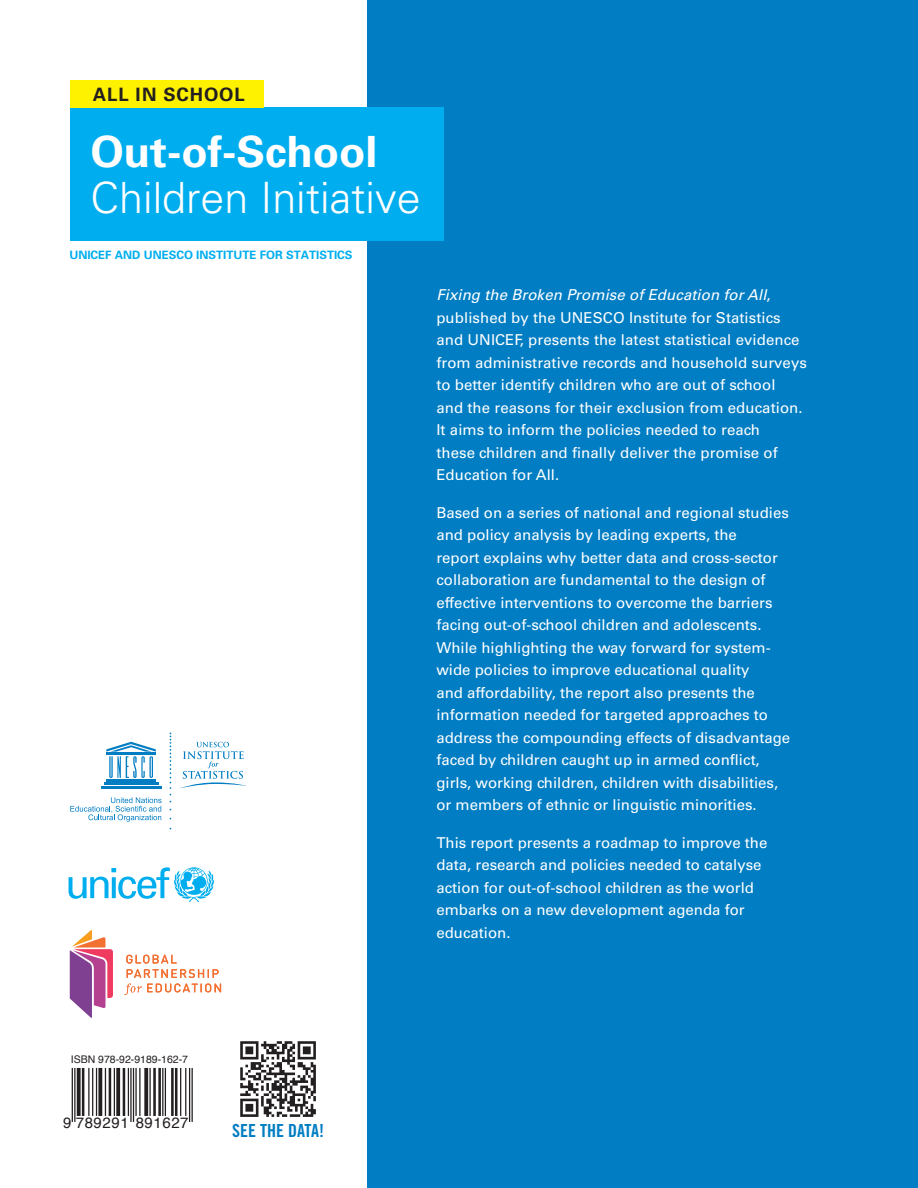
<style>
.page{position:relative;width:918px;height:1188px;background:#fff}
.page>*{position:absolute;margin:0;border:0;box-sizing:border-box;transform-origin:0 0}
.t1{font:300 43.05px "Univers";color:#fff}
.t2{font:700 43.05px "Univers";color:#fff}
.t3{font:700 18.45px "Univers";letter-spacing:.05em;color:#231f20}
.t4{font:18px "Trade Gothic Bold Cond Twenty";color:#007dc3}
.t5{font:15px/22.5px "Univers LT Std";color:#fff}
.t6{font:15px "Helvetica";letter-spacing:.04em;color:#231f20}
.t7{font:700 11.55px "Univers";color:#00aeef}
.t8{font:10.5px "Helvetica";color:#231f20}
.s1{font-style:italic}
</style>
<div class="page">
<div style="left:367px;top:0;width:551px;height:1188px;background:#007dc3"></div>
<div style="left:70px;top:107px;width:374px;height:134px;background:#00aeef"></div>
<div style="left:70px;top:80px;width:194px;height:27px;background:#fff200"></div>
<svg style="left:69px;top:930px;width:44px;height:88px"></svg>
<svg style="left:125px;top:955px;width:96px;height:40px"></svg>
<img style="left:240px;top:1041px;width:76px;height:76px">
<hr style="left:72px;top:1068px;width:1px;height:54px;background:#231f20">
<hr style="left:74px;top:1068px;width:1px;height:54px;background:#231f20">
<svg style="left:77px;top:1068px;width:4px;height:48px"></svg>
<hr style="left:82px;top:1068px;width:2px;height:48px;background:#231f20">
<hr style="left:88px;top:1068px;width:2px;height:48px;background:#231f20">
<hr style="left:92px;top:1068px;width:1px;height:48px;background:#231f20">
<hr style="left:96px;top:1068px;width:1px;height:48px;background:#231f20">
<svg style="left:98px;top:1068px;width:4px;height:48px"></svg>
<hr style="left:105px;top:1068px;width:1px;height:48px;background:#231f20">
<hr style="left:109px;top:1068px;width:2px;height:48px;background:#231f20">
<hr style="left:114px;top:1068px;width:1px;height:48px;background:#231f20">
<svg style="left:116px;top:1068px;width:4px;height:48px"></svg>
<hr style="left:123px;top:1068px;width:2px;height:48px;background:#231f20">
<hr style="left:128px;top:1068px;width:1px;height:48px;background:#231f20">
<hr style="left:130px;top:1068px;width:2px;height:54px;background:#231f20">
<hr style="left:133px;top:1068px;width:1px;height:54px;background:#231f20">
<hr style="left:135px;top:1068px;width:2px;height:48px;background:#231f20">
<hr style="left:139px;top:1068px;width:2px;height:48px;background:#231f20">
<svg style="left:144px;top:1068px;width:4px;height:48px"></svg>
<hr style="left:149px;top:1068px;width:2px;height:48px;background:#231f20">
<hr style="left:153px;top:1068px;width:3px;height:48px;background:#231f20">
<hr style="left:158px;top:1068px;width:3px;height:48px;background:#231f20">
<hr style="left:162px;top:1068px;width:1px;height:48px;background:#231f20">
<hr style="left:165px;top:1068px;width:1px;height:48px;background:#231f20">
<hr style="left:171px;top:1068px;width:3px;height:48px;background:#231f20">
<hr style="left:175px;top:1068px;width:2px;height:48px;background:#231f20">
<hr style="left:180px;top:1068px;width:1px;height:48px;background:#231f20">
<hr style="left:185px;top:1068px;width:1px;height:48px;background:#231f20">
<hr style="left:189px;top:1068px;width:1px;height:54px;background:#231f20">
<hr style="left:192px;top:1068px;width:1px;height:54px;background:#231f20">
<svg style="left:170px;top:733px;width:1px;height:62px"></svg>
<hr style="left:106px;top:779px;width:50px;height:2px;background:#007dc3">
<hr style="left:104px;top:783px;width:55px;height:2px;background:#007dc3">
<hr style="left:101px;top:786px;width:60px;height:2px;background:#007dc3">
<svg style="left:106px;top:742px;width:50px;height:36px"></svg>
<svg style="left:70px;top:797px;width:92px;height:25px"></svg>
<svg style="left:180px;top:742px;width:67px;height:46px"></svg>
<svg style="left:69px;top:867px;width:145px;height:35px"></svg>
<p class="t3" style="left:93px;top:83px;width:153px">ALL IN SCHOOL</p>
<h1 class="t2" style="left:90px;top:126px;width:289px">Out-of-School</h1>
<h1 class="t1" style="left:90px;top:172px;width:332px">Children Initiative</h1>
<p class="t7" style="left:69px;top:248px;width:285px">UNICEF AND UNESCO INSTITUTE FOR STATISTICS</p>
<p class="t5" style="left:436px;top:284px;width:372px"><span class="s1">Fixing the Broken Promise of Education for All</span>, published by the UNESCO Institute for Statistics and UNICEF, presents the latest statistical evidence from administrative records and household surveys to better identify children who are out of school<br>and the reasons for their exclusion from education.<br>It aims to inform the policies needed to reach<br>these children and finally deliver the promise of Education for All.</p>
<p class="t5" style="left:436px;top:501px;width:355px">Based on a series of national and regional studies and policy analysis by leading experts, the<br>report explains why better data and cross-sector collaboration are fundamental to the design of effective interventions to overcome the barriers facing out-of-school children and adolescents.<br>While highlighting the way forward for system&shy;wide policies to improve educational quality<br>and affordability, the report also presents the information needed for targeted approaches to address the compounding effects of disadvantage faced by children caught up in armed conflict, girls, working children, children with disabilities, or members of ethnic or linguistic minorities.</p>
<p class="t5" style="left:436px;top:831px;width:333px">This report presents a roadmap to improve the data, research and policies needed to catalyse action for out-of-school children as the world embarks on a new development agenda for education.</p>
<p class="t8" style="left:71px;top:1052px;width:119px">ISBN 978-92-9189-162-7</p>
<p class="t6" style="left:63px;top:1111px;width:127px">9 789291 891627</p>
<p class="t4" style="left:232px;top:1120px;width:93px">SEE THE DATA!</p>
</div>
